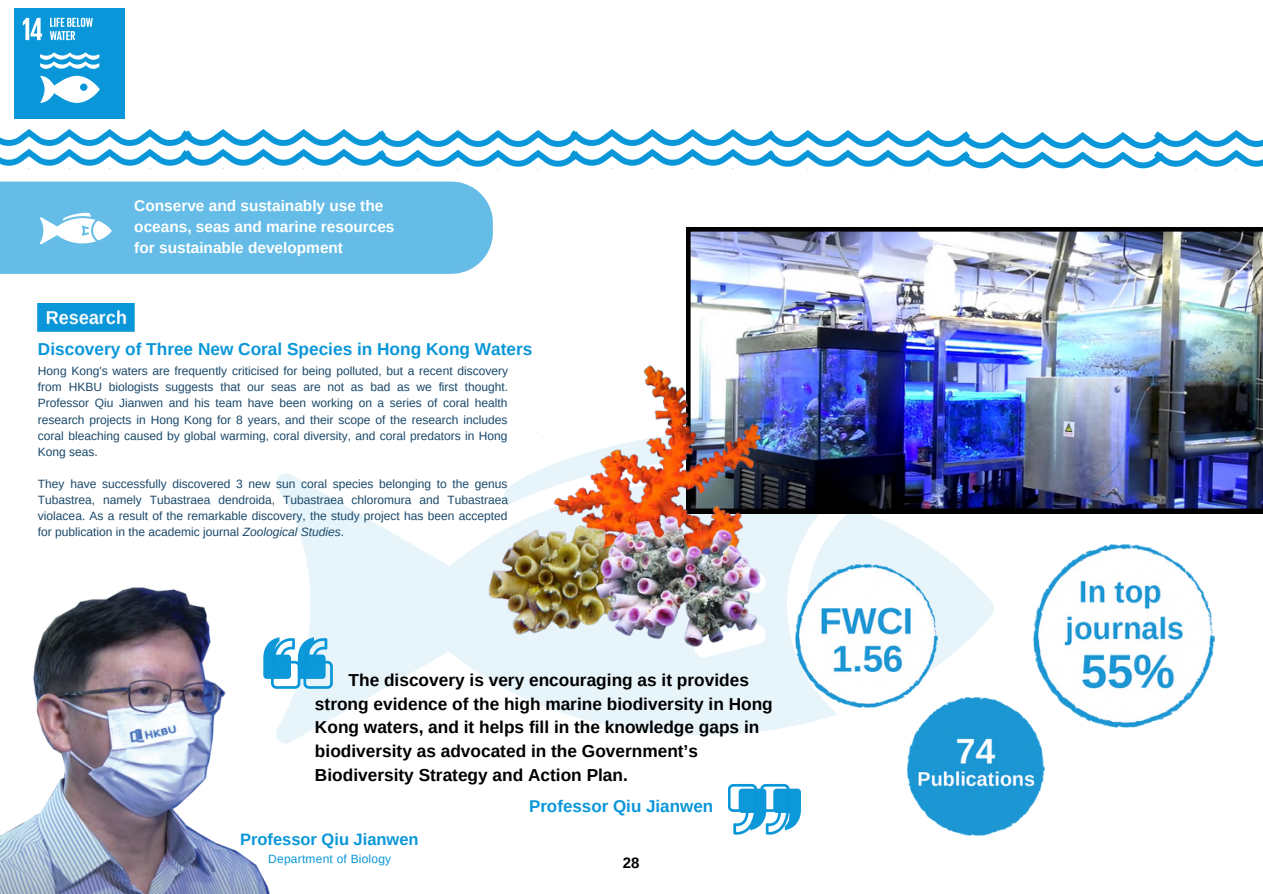
<style>
.page{position:relative;width:1263px;height:894px;background:#fff}
.page>*{position:absolute;margin:0;border:0;box-sizing:border-box;transform-origin:0 0}
.t1{font:700 17.25px/23.5px "Arimo";color:#000}
.t2{font:700 17.25px "Arimo";color:#0a97d9}
.t3{font:700 16.95px "Arimo";color:#0a97d9}
.t4{font:700 16.5px "Arimo";color:#0a97d9}
.t5{font:700 15.45px/21.1px "Arimo";color:#fff}
.t6{font:700 15px "Arimo";color:#000}
.t7{font:12px/16px "Arimo";color:#19486a;text-align:justify}
.t8{font:12px "Arimo";letter-spacing:.02em;color:#0a97d9}
.s1{font-style:italic}
</style>
<div class="page">
<div style="left:15px;top:9px;width:110px;height:110px;background:#0a97d9"></div>
<svg style="left:23px;top:18px;width:77px;height:85px"></svg>
<svg style="left:276px;top:473px;width:728px;height:363px"></svg>
<img style="left:0;top:579px;width:321px;height:314px">
<div style="left:0;top:181px;width:493px;height:93px;background:#65bde7"></div>
<svg style="left:728px;top:783px;width:73px;height:51px"></svg>
<svg style="left:263px;top:637px;width:70px;height:51px"></svg>
<img style="left:686px;top:227px;width:577px;height:286px">
<img style="left:478px;top:354px;width:350px;height:301px">
<img style="left:573px;top:130px;width:199px;height:36px">
<img style="left:385px;top:131px;width:195px;height:36px">
<img style="left:191px;top:130px;width:194px;height:36px">
<img style="left:1157px;top:131px;width:106px;height:36px">
<img style="left:970px;top:132px;width:194px;height:37px">
<img style="left:766px;top:131px;width:204px;height:36px">
<img style="left:0;top:130px;width:191px;height:36px">
<img style="left:38px;top:303px;width:97px;height:29px">
<svg style="left:27px;top:188px;width:86px;height:86px"></svg>
<img style="left:908px;top:696px;width:137px;height:139px">
<img style="left:1033px;top:544px;width:181px;height:183px">
<img style="left:795px;top:564px;width:142px;height:143px">
<p class="t5" style="left:134px;top:195px;width:262px">Conserve and sustainably use the oceans, seas and marine resources for sustainable development</p>
<h1 class="t2" style="left:38px;top:339px;width:496px">Discovery of Three New Coral Species in Hong Kong Waters</h1>
<p class="t7" style="left:38px;top:363px;width:472px">Hong Kong's waters are frequently criticised for being polluted, but a recent discovery from HKBU biologists suggests that our seas are not as bad as we first thought.<br>Professor Qiu Jianwen and his team have been working on a series of coral health research projects in Hong Kong for 8 years, and their scope of the research includes coral bleaching caused by global warming, coral diversity, and coral predators in Hong Kong seas.</p>
<p class="t7" style="left:38px;top:475px;width:472px">They have successfully discovered 3 new sun coral species belonging to the genus Tubastrea, namely Tubastraea dendroida, Tubastraea chloromura and Tubastraea violacea. As a result of the remarkable discovery, the study project has been accepted for publication in the academic journal <span class="s1">Zoological Studies</span>.</p>
<p class="t1" style="left:315px;top:668px;width:459px;text-indent:34px">The discovery is very encouraging as it provides strong evidence of the high marine biodiversity in Hong Kong waters, and it helps fill in the knowledge gaps in biodiversity as advocated in the Government’s Biodiversity Strategy and Action Plan.</p>
<h3 class="t4" style="left:240px;top:830px;width:180px">Professor Qiu Jianwen</h3>
<p class="t8" style="left:268px;top:852px;width:125px">Department of Biology</p>
<h2 class="t3" style="left:529px;top:796px;width:186px">Professor Qiu Jianwen</h2>
<p class="t6" style="left:623px;top:854px;width:18px">28</p>
</div>
